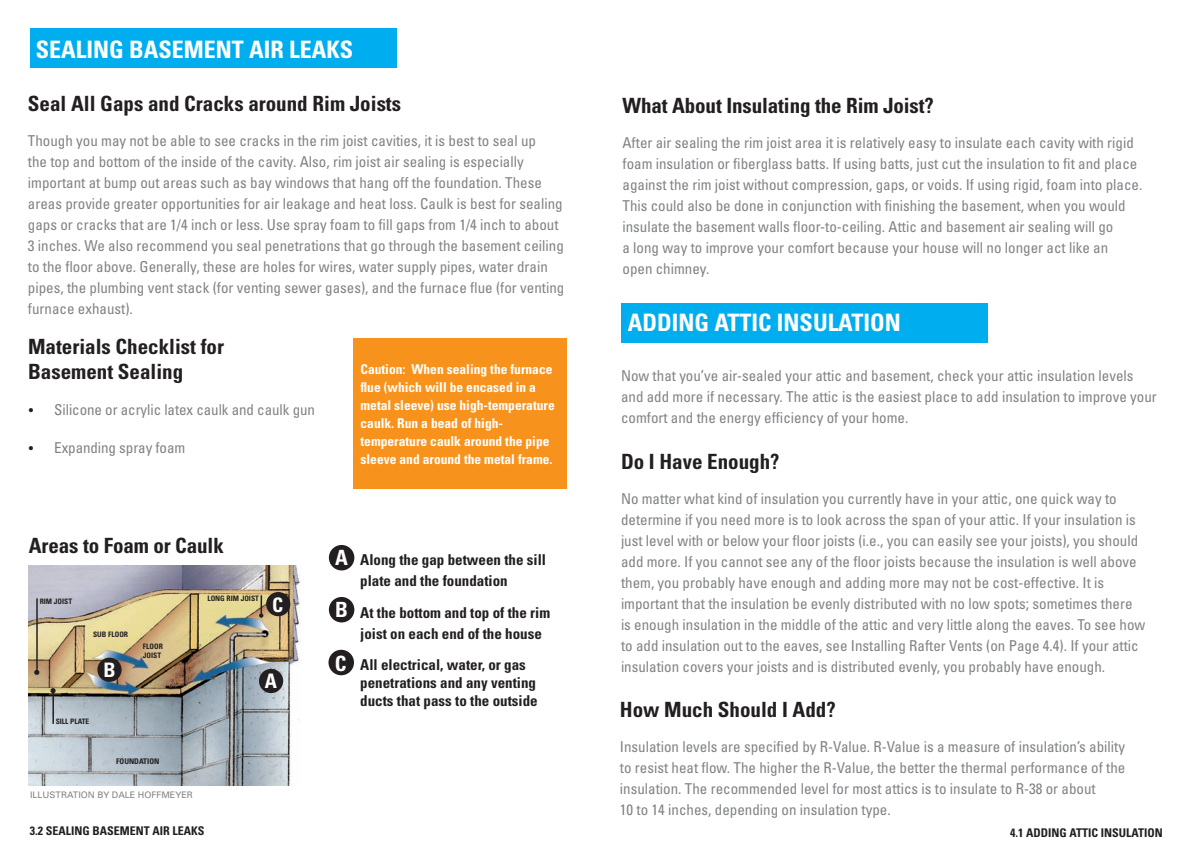
<style>
.page{position:relative;width:1188px;height:864px;background:#fff}
.page>*{position:absolute;margin:0;border:0;box-sizing:border-box;transform-origin:0 0}
.t1{font:700 condensed 24px "Univers";color:#fff}
.t2{font:700 condensed 21px/25.2px "Univers";color:#231f20}
.t3{font:700 condensed 21px "Univers";color:#fff}
.t4{font:700 condensed 19.95px "Univers";color:#fff}
.t5{font:condensed 15px/21px "Univers";color:#808285}
.t6{font:700 condensed 15px/21px "Univers";color:#231f20}
.t7{font:700 condensed 13.5px/18px "Univers";color:#fff}
.t8{font:700 condensed 12px "Univers";color:#231f20}
.t9{font:9px "Univers";color:#808285}
.t10{font:700 condensed 7.8px "Univers";color:#231f20}
.t11{font:700 condensed 7.5px/8.7px "Univers";color:#231f20}
.s1{font-size:13.5px;color:#231f20}
</style>
<div class="page">
<div style="left:30px;top:28px;width:366px;height:40px;background:#00aeef"></div>
<div style="left:354px;top:338px;width:213px;height:151px;background:#f7931d"></div>
<img style="left:28px;top:565px;width:273px;height:220px">
<svg style="left:34px;top:670px;width:5px;height:5px"></svg>
<svg style="left:50px;top:688px;width:6px;height:5px"></svg>
<hr style="left:36px;top:598px;width:2px;height:72px;background:#231f20">
<hr style="left:52px;top:692px;width:2px;height:32px;background:#231f20">
<svg style="left:259px;top:595px;width:4px;height:23px"></svg>
<div style="left:266px;top:592px;width:24px;height:24px;background:#231f20;border-radius:50%"></div>
<div style="left:97px;top:658px;width:25px;height:24px;background:#231f20;border-radius:50%"></div>
<div style="left:259px;top:669px;width:24px;height:24px;background:#231f20;border-radius:50%"></div>
<div style="left:328px;top:650px;width:26px;height:25px;background:#231f20;border-radius:50%"></div>
<div style="left:329px;top:597px;width:25px;height:25px;background:#231f20;border-radius:50%"></div>
<div style="left:329px;top:545px;width:25px;height:25px;background:#231f20;border-radius:50%"></div>
<div style="left:621px;top:303px;width:367px;height:39px;background:#00aeef"></div>
<h1 class="t1" style="left:36px;top:35px;width:319px">SEALING BASEMENT AIR LEAKS</h1>
<h2 class="t2" style="left:28px;top:91px;width:375px">Seal All Gaps and Cracks around Rim Joists</h2>
<p class="t5" style="left:28px;top:130px;width:538px">Though you may not be able to see cracks in the rim joist cavities, it is best to seal up<br>the top and bottom of the inside of the cavity. Also, rim joist air sealing is especially important at bump out areas such as bay windows that hang off the foundation. These areas provide greater opportunities for air leakage and heat loss. Caulk is best for sealing gaps or cracks that are 1/4 inch or less. Use spray foam to fill gaps from 1/4 inch to about 3 inches. We also recommend you seal penetrations that go through the basement ceiling to the floor above. Generally, these are holes for wires, water supply pipes, water drain pipes, the plumbing vent stack (for venting sewer gases), and the furnace flue (for venting furnace exhaust).</p>
<h2 class="t2" style="left:28px;top:334px;width:197px">Materials Checklist for<br>Basement Sealing</h2>
<p class="t5" style="left:29px;top:399px;width:288px"><span class="s1">•</span> Silicone or acrylic latex caulk and caulk gun</p>
<p class="t5" style="left:29px;top:437px;width:158px"><span class="s1">•</span> Expanding spray foam</p>
<p class="t7" style="left:361px;top:360px;width:196px">Caution: When sealing the furnace flue (which will be encased in a metal sleeve) use high-temperature caulk. Run a bead of high&shy;temperature caulk around the pipe sleeve and around the metal frame.</p>
<h2 class="t2" style="left:29px;top:532px;width:196px">Areas to Foam or Caulk</h2>
<p class="t11" style="left:40px;top:597px;width:34px">RIM JOIST</p>
<p class="t11" style="left:93px;top:630px;width:36px">SUB FLOOR</p>
<h3 class="t4" style="left:103px;top:658px;width:14px">B</h3>
<p class="t11" style="left:143px;top:642px;width:21px">FLOOR<br>JOIST</p>
<p class="t11" style="left:56px;top:717px;width:35px">SILL PLATE</p>
<p class="t10" style="left:116px;top:757px;width:45px">FOUNDATION</p>
<p class="t9" style="left:30px;top:790px;width:164px">ILLUSTRATION BY DALE HOFFMEYER</p>
<p class="t11" style="left:207px;top:594px;width:53px">LONG RIM JOIST</p>
<h3 class="t4" style="left:272px;top:592px;width:13px">C</h3>
<h3 class="t4" style="left:265px;top:669px;width:14px">A</h3>
<h2 class="t3" style="left:335px;top:545px;width:14px">A</h2>
<h2 class="t3" style="left:335px;top:597px;width:14px">B</h2>
<h2 class="t3" style="left:335px;top:650px;width:13px">C</h2>
<p class="t6" style="left:360px;top:549px;width:187px">Along the gap between the sill plate and the foundation</p>
<p class="t6" style="left:360px;top:602px;width:191px">At the bottom and top of the rim joist on each end of the house</p>
<p class="t6" style="left:360px;top:656px;width:179px;line-height:18px">All electrical, water, or gas penetrations and any venting ducts that pass to the outside</p>
<h2 class="t2" style="left:622px;top:93px;width:313px">What About Insulating the Rim Joist?</h2>
<p class="t5" style="left:622px;top:132px;width:521px">After air sealing the rim joist area it is relatively easy to insulate each cavity with rigid foam insulation or fiberglass batts. If using batts, just cut the insulation to fit and place against the rim joist without compression, gaps, or voids. If using rigid, foam into place.<br>This could also be done in conjunction with finishing the basement, when you would insulate the basement walls floor-to-ceiling. Attic and basement air sealing will go<br>a long way to improve your comfort because your house will no longer act like an<br>open chimney.</p>
<h1 class="t1" style="left:628px;top:308px;width:275px">ADDING ATTIC INSULATION</h1>
<p class="t5" style="left:621px;top:365px;width:537px">Now that you’ve air-sealed your attic and basement, check your attic insulation levels and add more if necessary. The attic is the easiest place to add insulation to improve your comfort and the energy efficiency of your home.</p>
<h2 class="t2" style="left:621px;top:449px;width:160px">Do I Have Enough?</h2>
<p class="t5" style="left:621px;top:487px;width:526px">No matter what kind of insulation you currently have in your attic, one quick way to determine if you need more is to look across the span of your attic. If your insulation is just level with or below your floor joists (i.e., you can easily see your joists), you should add more. If you cannot see any of the floor joists because the insulation is well above them, you probably have enough and adding more may not be cost-effective. It is important that the insulation be evenly distributed with no low spots; sometimes there is enough insulation in the middle of the attic and very little along the eaves. To see how to add insulation out to the eaves, see Installing Rafter Vents (on Page 4.4). If your attic insulation covers your joists and is distributed evenly, you probably have enough.</p>
<h2 class="t2" style="left:620px;top:697px;width:217px">How Much Should I Add?</h2>
<p class="t5" style="left:620px;top:736px;width:507px">Insulation levels are specified by R-Value. R-Value is a measure of insulation’s ability to resist heat flow. The higher the R-Value, the better the thermal performance of the insulation. The recommended level for most attics is to insulate to R-38 or about<br>10 to 14 inches, depending on insulation type.</p>
<p class="t8" style="left:30px;top:823px;width:176px">3.2 SEALING BASEMENT AIR LEAKS</p>
<p class="t8" style="left:1010px;top:826px;width:154px">4.1 ADDING ATTIC INSULATION</p>
</div>
